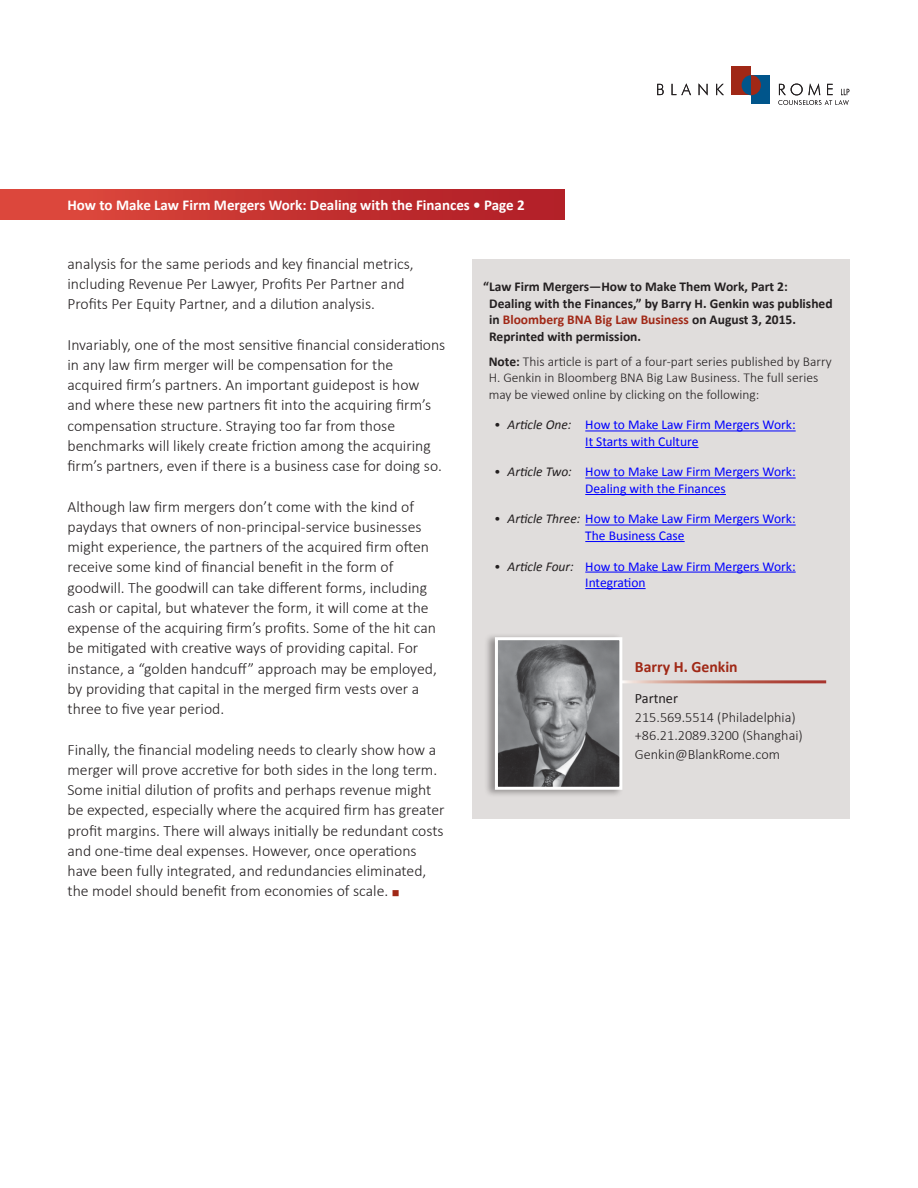
<style>
.page{position:relative;width:918px;height:1188px;background:#fff}
.page>*{position:absolute;margin:0;border:0;box-sizing:border-box;transform-origin:0 0}
.t1{font:300 15.75px/20.2px "Calibri";color:#231f20}
.t2{font:700 15.75px "Calibri";color:#a02816}
.t3{font:700 15px "Calibri";color:#fff}
.t4{font:300 14.25px/18.8px "Calibri";color:#231f20}
.t5{font:14.25px "Calibri";color:#231f20}
.t6{font:13.5px/16.5px "Calibri";color:#00f}
.t7{font:700 13.5px/16.5px "Calibri";color:#231f20}
.t8{font:300 13.5px/16.5px "Calibri";color:#231f20}
.s1{color:#a02816}
.s2{font-weight:700}
.s3{font-weight:300;color:#231f20}
.s4{font-style:italic;color:#231f20}
</style>
<div class="page">
<svg style="left:657px;top:83px;width:67px;height:12px"></svg>
<svg style="left:778px;top:83px;width:71px;height:22px"></svg>
<div style="left:732px;top:66px;width:19px;height:29px;background:#a02816"></div>
<div style="left:751px;top:75px;width:19px;height:29px;background:#00558b"></div>
<div style="left:742px;top:75px;width:19px;height:20px;background:#a02816;border-radius:50%"></div>
<svg style="left:742px;top:75px;width:9px;height:20px"></svg>
<img style="left:0;top:189px;width:565px;height:31px">
<div style="left:472px;top:260px;width:378px;height:559px;background:#e0dddc"></div>
<hr style="left:585px;top:431px;width:211px;height:1px;background:#00f">
<hr style="left:585px;top:447px;width:114px;height:1px;background:#00f">
<hr style="left:585px;top:478px;width:211px;height:1px;background:#00f">
<hr style="left:585px;top:494px;width:141px;height:1px;background:#00f">
<hr style="left:585px;top:525px;width:211px;height:1px;background:#00f">
<hr style="left:585px;top:541px;width:100px;height:1px;background:#00f">
<hr style="left:585px;top:572px;width:211px;height:1px;background:#00f">
<hr style="left:585px;top:588px;width:61px;height:1px;background:#00f">
<hr style="left:554px;top:680px;width:272px;height:3px;background:#fff">
<div style="left:484px;top:633px;width:139px;height:165px;background:#231f20;opacity:.4"></div>
<img style="left:499px;top:641px;width:119px;height:145px">
<div style="left:495px;top:637px;width:127px;height:153px;border:3px solid #fff"></div>
<p class="t3" style="left:68px;top:196px;width:459px">How to Make Law Firm Mergers Work: Dealing with the Finances • Page 2</p>
<p class="t1" style="left:68px;top:253px;width:348px">analysis for the same periods and key financial metrics, including Revenue Per Lawyer, Profits Per Partner and<br>Profits Per Equity Partner, and a dilution analysis.</p>
<p class="t1" style="left:68px;top:334px;width:379px">Invariably, one of the most sensitive financial considerations in any law firm merger will be compensation for the acquired firm’s partners. An important guidepost is how and where these new partners fit into the acquiring firm’s compensation structure. Straying too far from those benchmarks will likely create friction among the acquiring firm’s partners, even if there is a business case for doing so.</p>
<p class="t1" style="left:68px;top:496px;width:371px">Although law firm mergers don’t come with the kind of paydays that owners of non-principal-service businesses might experience, the partners of the acquired firm often receive some kind of financial benefit in the form of goodwill. The goodwill can take different forms, including cash or capital, but whatever the form, it will come at the expense of the acquiring firm’s profits. Some of the hit can be mitigated with creative ways of providing capital. For instance, a “golden handcuff” approach may be employed, by providing that capital in the merged firm vests over a three to five year period.</p>
<p class="t1" style="left:68px;top:739px;width:379px">Finally, the financial modeling needs to clearly show how a merger will prove accretive for both sides in the long term.<br>Some initial dilution of profits and perhaps revenue might be expected, especially where the acquired firm has greater profit margins. There will always initially be redundant costs and one-time deal expenses. However, once operations have been fully integrated, and redundancies eliminated, the model should benefit from economies of scale. <span class="s1">■</span></p>
<p class="t7" style="left:489px;top:279px;width:345px;text-indent:-6px">“Law Firm Mergers—How to Make Them Work, Part 2:<br>Dealing with the Finances,” by Barry H. Genkin was published in <span class="s1">Bloomberg BNA Big Law Business</span> on August 3, 2015.<br>Reprinted with permission.</p>
<p class="t8" style="left:489px;top:353px;width:344px"><span class="s2">Note:</span> This article is part of a four-part series published by Barry<br>H. Genkin in Bloomberg BNA Big Law Business. The full series may be viewed online by clicking on the following:</p>
<p class="t6" style="left:494px;top:417px;width:303px;text-align:center"><span class="s3">•</span> <span class="s4">Article One:</span> How to Make Law Firm Mergers Work:<br>It Starts with Culture</p>
<p class="t6" style="left:585px;top:464px;width:212px;text-indent:-91px"><span class="s3">•</span> <span class="s4">Article Two:</span> How to Make Law Firm Mergers Work:<br>Dealing with the Finances</p>
<p class="t6" style="left:585px;top:511px;width:212px;text-indent:-91px"><span class="s3">•</span> <span class="s4">Article Three:</span> How to Make Law Firm Mergers Work:<br>The Business Case</p>
<p class="t6" style="left:585px;top:558px;width:212px;text-indent:-91px"><span class="s3">•</span> <span class="s4">Article Four:</span> How to Make Law Firm Mergers Work:<br>Integration</p>
<p class="t2" style="left:635px;top:656px;width:104px">Barry H. Genkin</p>
<p class="t5" style="left:635px;top:689px;width:45px">Partner</p>
<p class="t4" style="left:635px;top:707px;width:169px">215.569.5514 (Philadelphia) +86.21.2089.3200 (Shanghai)<br>Genkin@BlankRome.com</p>
</div>
